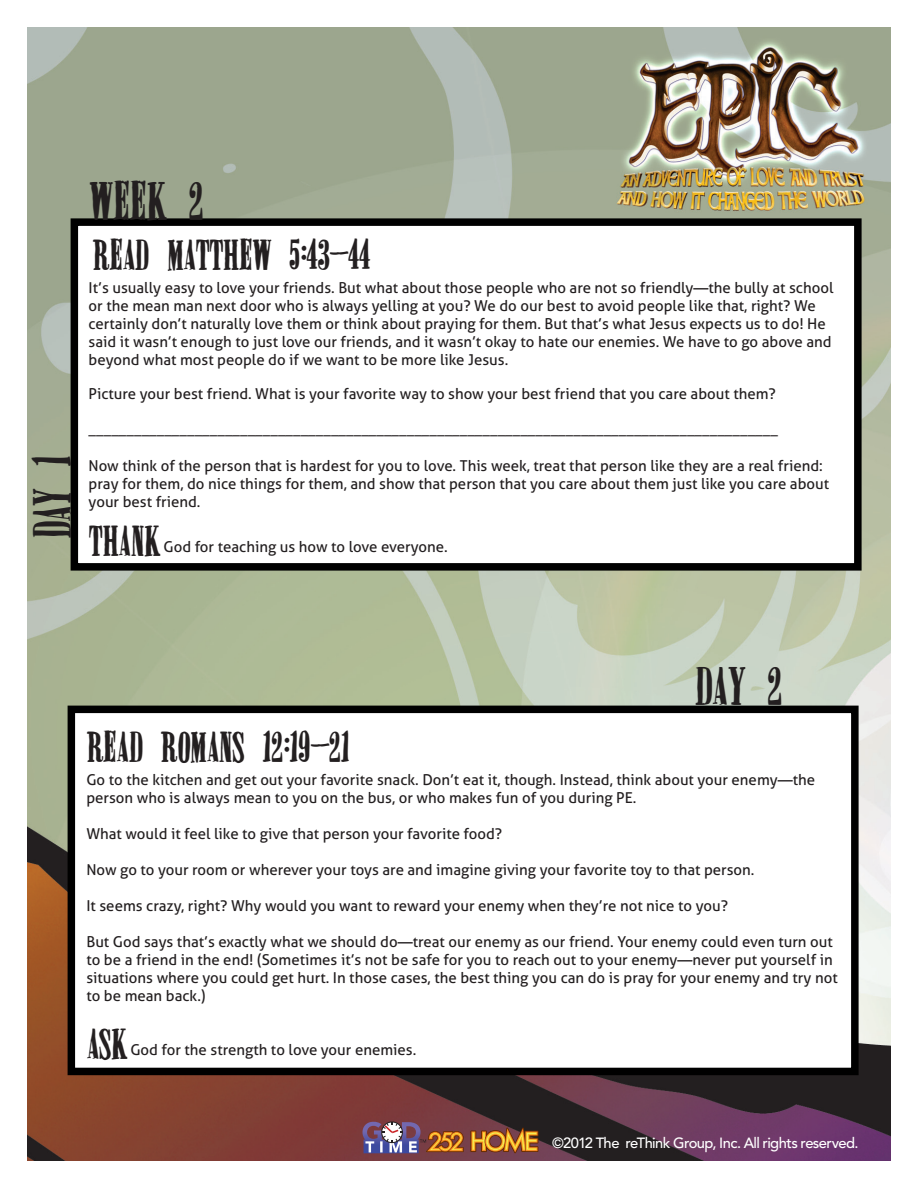
<style>
.page{position:relative;width:918px;height:1188px;background:#fff}
.page>*{position:absolute;margin:0;border:0;box-sizing:border-box;transform-origin:0 0}
.t1{font:45px "Miserable";color:#231f20}
.t2{font:36px "Miserable";color:#231f20}
.t3{font:15px/18px "Aller";color:#231f20}
.t4{font:500 14.7px "Avenir LT Std";letter-spacing:-.04em;color:#fff}
</style>
<div class="page">
<img style="left:27px;top:27px;width:864px;height:1134px">
<div style="left:71px;top:218px;width:791px;height:353px;background:#fff;border:8px solid #000"></div>
<svg style="left:470px;top:1128px;width:68px;height:25px;background:#a96e2f"></svg>
<svg style="left:362px;top:1122px;width:102px;height:31px;background:#8e6970"></svg>
<div style="left:68px;top:706px;width:791px;height:369px;background:#fff;border:8px solid #000"></div>
<p class="t1" style="left:30px;top:539px;width:85px;rotate:-90deg">DAY 1</p>
<p class="t1" style="left:89px;top:179px;width:116px">WEEK 2</p>
<p class="t2" style="left:93px;top:237px;width:279px">READ MATTHEW 5:43-44</p>
<p class="t3" style="left:89px;top:278px;width:746px">It’s usually easy to love your friends. But what about those people who are not so friendly—the bully at school or the mean man next door who is always yelling at you? We do our best to avoid people like that, right? We certainly don’t naturally love them or think about praying for them. But that’s what Jesus expects us to do! He said it wasn’t enough to just love our friends, and it wasn’t okay to hate our enemies. We have to go above and beyond what most people do if we want to be more like Jesus.</p>
<p class="t3" style="left:89px;top:385px;width:689px">Picture your best friend. What is your favorite way to show your best friend that you care about them?</p>
<p class="t3" style="left:89px;top:421px;width:691px">___________________________________________________________________________________________</p>
<p class="t3" style="left:89px;top:457px;width:742px">Now think of the person that is hardest for you to love. This week, treat that person like they are a real friend: pray for them, do nice things for them, and show that person that you care about them just like you care about your best friend.</p>
<p class="t2" style="left:89px;top:524px;width:73px">THANK</p>
<p class="t3" style="left:164px;top:538px;width:286px">God for teaching us how to love everyone.</p>
<p class="t1" style="left:694px;top:664px;width:89px">DAY 2</p>
<p class="t2" style="left:86px;top:729px;width:264px">READ ROMANS 12:19-21</p>
<p class="t3" style="left:86px;top:770px;width:730px">Go to the kitchen and get out your favorite snack. Don’t eat it, though. Instead, think about your enemy—the person who is always mean to you on the bus, or who makes fun of you during PE.</p>
<p class="t3" style="left:86px;top:824px;width:417px">What would it feel like to give that person your favorite food?</p>
<p class="t3" style="left:86px;top:860px;width:670px">Now go to your room or wherever your toys are and imagine giving your favorite toy to that person.</p>
<p class="t3" style="left:86px;top:896px;width:643px">It seems crazy, right? Why would you want to reward your enemy when they’re not nice to you?</p>
<p class="t3" style="left:86px;top:932px;width:753px">But God says that’s exactly what we should do—treat our enemy as our friend. Your enemy could even turn out to be a friend in the end! (Sometimes it’s not be safe for you to reach out to your enemy—never put yourself in situations where you could get hurt. In those cases, the best thing you can do is pray for your enemy and try not to be mean back.)</p>
<p class="t2" style="left:86px;top:1026px;width:42px">ASK</p>
<p class="t3" style="left:130px;top:1040px;width:287px">God for the strength to love your enemies.</p>
<p class="t4" style="left:552px;top:1135px;width:308px">©2012 The reThink Group, Inc. All rights reserved.</p>
</div>
